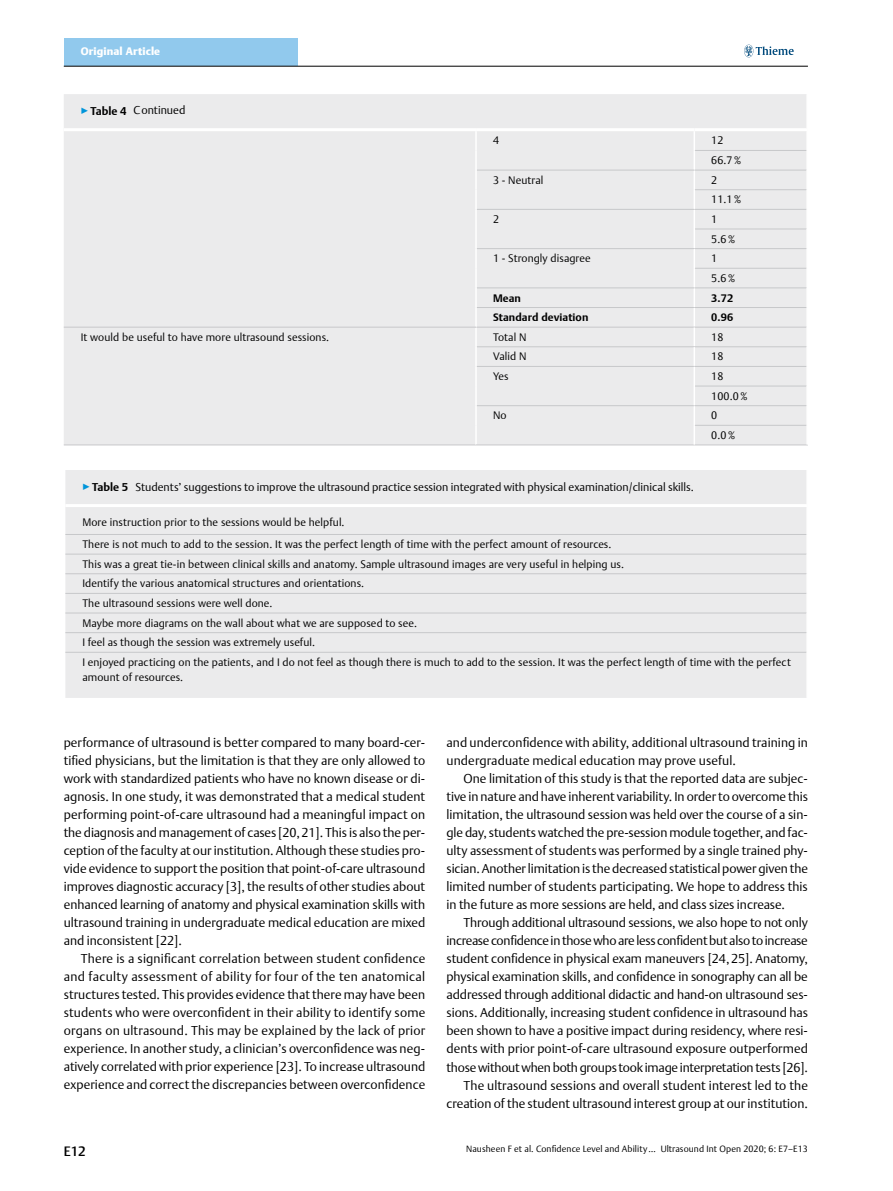
<style>
.page{position:relative;width:893px;height:1191px;background:#fff}
.page>*{position:absolute;margin:0;border:0;box-sizing:border-box;transform-origin:0 0}
.t1{font:500 13.5px "Thieme Argo 2011";color:#000}
.t2{font:300 12.75px/18px "Thieme Argo 2011";letter-spacing:-.005em;color:#000;text-align:justify}
.t3{font:300 11.25px "Thieme Argo 2011";color:#000}
.t4{font:300 10.8px/19.6px "Thieme Argo 2011";letter-spacing:.01em;color:#000}
.t5{font:700 10.8px "Thieme Argo 2011";letter-spacing:.01em;color:#000}
.t6{font:900 10.8px "Thieme Argo 2011";letter-spacing:.01em;color:#fff}
.t7{font:300 9px "Thieme Argo 2011";letter-spacing:.01em;color:#000}
.s1{color:#0095da}
.s2{font-weight:700}
</style>
<div class="page">
<div style="left:64px;top:38px;width:234px;height:28px;background:#91c9ed"></div>
<svg style="left:744px;top:45px;width:50px;height:12px"></svg>
<hr style="left:64px;top:66px;width:744px;height:1px;background:#000">
<div style="left:65px;top:470px;width:741px;height:228px;background:#ebebec"></div>
<hr style="left:65px;top:504px;width:743px;height:3px;background:#fff">
<hr style="left:65px;top:534px;width:741px;height:1px;background:#c7c8ca">
<hr style="left:65px;top:554px;width:741px;height:1px;background:#c7c8ca">
<hr style="left:65px;top:573px;width:741px;height:1px;background:#c7c8ca">
<hr style="left:65px;top:593px;width:741px;height:1px;background:#c7c8ca">
<hr style="left:65px;top:612px;width:741px;height:1px;background:#c7c8ca">
<hr style="left:65px;top:632px;width:741px;height:1px;background:#c7c8ca">
<hr style="left:65px;top:652px;width:741px;height:1px;background:#c7c8ca">
<div style="left:64px;top:94px;width:742px;height:350px;background:#ebebec"></div>
<hr style="left:64px;top:128px;width:412px;height:3px;background:#fff">
<hr style="left:476px;top:128px;width:218px;height:3px;background:#fff">
<hr style="left:694px;top:128px;width:114px;height:3px;background:#fff">
<hr style="left:695px;top:150px;width:111px;height:1px;background:#c7c8ca">
<hr style="left:694px;top:170px;width:112px;height:1px;background:#c7c8ca">
<hr style="left:695px;top:189px;width:111px;height:1px;background:#c7c8ca">
<hr style="left:694px;top:209px;width:112px;height:1px;background:#c7c8ca">
<hr style="left:695px;top:229px;width:111px;height:1px;background:#c7c8ca">
<hr style="left:694px;top:248px;width:112px;height:1px;background:#c7c8ca">
<hr style="left:695px;top:268px;width:111px;height:1px;background:#c7c8ca">
<hr style="left:694px;top:287px;width:112px;height:1px;background:#c7c8ca">
<hr style="left:477px;top:307px;width:217px;height:1px;background:#c7c8ca">
<hr style="left:694px;top:307px;width:112px;height:1px;background:#c7c8ca">
<hr style="left:476px;top:327px;width:218px;height:1px;background:#c7c8ca">
<hr style="left:694px;top:327px;width:112px;height:1px;background:#c7c8ca">
<hr style="left:477px;top:346px;width:217px;height:1px;background:#c7c8ca">
<hr style="left:694px;top:346px;width:112px;height:1px;background:#c7c8ca">
<hr style="left:694px;top:366px;width:112px;height:1px;background:#c7c8ca">
<hr style="left:695px;top:386px;width:111px;height:1px;background:#c7c8ca">
<hr style="left:694px;top:405px;width:112px;height:1px;background:#c7c8ca">
<hr style="left:475px;top:327px;width:2px;height:20px;background:#fff">
<svg style="left:475px;top:347px;width:2px;height:19px"></svg>
<hr style="left:64px;top:444px;width:412px;height:1px;background:#c7c8ca">
<svg style="left:475px;top:406px;width:2px;height:38px"></svg>
<hr style="left:476px;top:444px;width:218px;height:1px;background:#c7c8ca">
<hr style="left:477px;top:366px;width:217px;height:1px;background:#c7c8ca">
<hr style="left:477px;top:405px;width:217px;height:1px;background:#c7c8ca">
<hr style="left:475px;top:366px;width:2px;height:20px;background:#fff">
<hr style="left:475px;top:386px;width:2px;height:20px;background:#fff">
<hr style="left:477px;top:287px;width:217px;height:1px;background:#c7c8ca">
<hr style="left:477px;top:248px;width:217px;height:1px;background:#c7c8ca">
<hr style="left:693px;top:170px;width:2px;height:20px;background:#fff">
<hr style="left:477px;top:209px;width:217px;height:1px;background:#c7c8ca">
<svg style="left:693px;top:131px;width:2px;height:19px"></svg>
<hr style="left:693px;top:150px;width:2px;height:20px;background:#fff">
<hr style="left:477px;top:170px;width:217px;height:1px;background:#c7c8ca">
<hr style="left:695px;top:425px;width:111px;height:1px;background:#c7c8ca">
<hr style="left:694px;top:444px;width:114px;height:1px;background:#c7c8ca">
<svg style="left:693px;top:190px;width:2px;height:254px"></svg>
<svg style="left:475px;top:131px;width:2px;height:19px"></svg>
<hr style="left:475px;top:150px;width:2px;height:20px;background:#fff">
<hr style="left:475px;top:170px;width:2px;height:20px;background:#fff">
<svg style="left:475px;top:190px;width:2px;height:19px"></svg>
<hr style="left:475px;top:209px;width:2px;height:20px;background:#fff">
<hr style="left:475px;top:229px;width:2px;height:20px;background:#fff">
<svg style="left:475px;top:249px;width:2px;height:19px"></svg>
<hr style="left:475px;top:268px;width:2px;height:20px;background:#fff">
<svg style="left:475px;top:288px;width:2px;height:19px"></svg>
<hr style="left:475px;top:307px;width:2px;height:20px;background:#fff">
<hr style="left:64px;top:327px;width:412px;height:1px;background:#c7c8ca">
<div style="left:134px;top:105px;width:167px;height:14px;background:#ebebec"></div>
<p class="t6" style="left:81px;top:44px;width:81px">Original Article</p>
<p class="t3" style="left:134px;top:103px;width:53px">Continued</p>
<p class="t4" style="left:493px;top:131px;width:8px">4</p>
<p class="t4" style="left:711px;top:131px;width:31px">12<br>66.7%</p>
<p class="t4" style="left:493px;top:170px;width:52px">3 - Neutral</p>
<p class="t4" style="left:711px;top:170px;width:31px">2<br>11.1%</p>
<p class="t4" style="left:493px;top:209px;width:8px">2</p>
<p class="t4" style="left:711px;top:209px;width:25px">1<br>5.6%</p>
<p class="t4" style="left:493px;top:248px;width:99px">1 - Strongly disagree</p>
<p class="t4" style="left:711px;top:248px;width:25px">1<br>5.6%</p>
<p class="t5" style="left:493px;top:290px;width:29px">Mean</p>
<p class="t5" style="left:711px;top:290px;width:23px">3.72</p>
<p class="t5" style="left:493px;top:310px;width:97px">Standard deviation</p>
<p class="t5" style="left:711px;top:310px;width:23px">0.96</p>
<p class="t4" style="left:81px;top:327px;width:250px">It would be useful to have more ultrasound sessions.</p>
<p class="t4" style="left:493px;top:327px;width:35px">Total N</p>
<p class="t4" style="left:711px;top:327px;width:14px">18</p>
<p class="t4" style="left:493px;top:346px;width:35px">Valid N</p>
<p class="t4" style="left:711px;top:346px;width:14px">18</p>
<p class="t4" style="left:493px;top:366px;width:17px">Yes</p>
<p class="t4" style="left:711px;top:366px;width:38px">18<br>100.0%</p>
<p class="t4" style="left:493px;top:405px;width:15px">No</p>
<p class="t4" style="left:711px;top:405px;width:25px">0<br>0.0%</p>
<p class="t3" style="left:82px;top:479px;width:613px"><span class="s1">▶</span><span class="s2">Table 5</span> Students’ suggestions to improve the ultrasound practice session integrated with physical examination/clinical skills.</p>
<p class="t4" style="left:82px;top:511px;width:531px;line-height:22.2px">More instruction prior to the sessions would be helpful.<br>There is not much to add to the session. It was the perfect length of time with the perfect amount of resources.</p>
<p class="t4" style="left:82px;top:554px;width:710px">This was a great tie-in between clinical skills and anatomy. Sample ultrasound images are very useful in helping us.<br>Identify the various anatomical structures and orientations.<br>The ultrasound sessions were well done.<br>Maybe more diagrams on the wall about what we are supposed to see.<br>I feel as though the session was extremely useful.<br>I enjoyed practicing on the patients, and I do not feel as though there is much to add to the session. It was the perfect length of time with the perfect</p>
<p class="t4" style="left:82px;top:667px;width:102px">amount of resources.</p>
<p class="t2" style="left:64px;top:733px;width:363px">performance of ultrasound is better compared to many board-cer&shy;tified physicians, but the limitation is that they are only allowed to work with standardized patients who have no known disease or di&shy;agnosis. In one study, it was demonstrated that a medical student performing point-of-care ultrasound had a meaningful impact on the diagnosis and management of cases [20,21]. This is also the per&shy;ception of the faculty at our institution. Although these studies pro&shy;vide evidence to support the position that point-of-care ultrasound improves diagnostic accuracy [3], the results of other studies about enhanced learning of anatomy and physical examination skills with ultrasound training in undergraduate medical education are mixed and inconsistent [22].</p>
<p class="t2" style="left:64px;top:949px;width:363px;text-indent:17px">There is a significant correlation between student confidence and faculty assessment of ability for four of the ten anatomical structures tested. This provides evidence that there may have been students who were overconfident in their ability to identify some organs on ultrasound. This may be explained by the lack of prior experience. In another study, a clinician’s overconfidence was neg&shy;atively correlated with prior experience [23]. To increase ultrasound experience and correct the discrepancies between overconfidence</p>
<p class="t1" style="left:64px;top:1142px;width:24px">E12</p>
<p class="t2" style="left:446px;top:733px;width:363px">and underconfidence with ability, additional ultrasound training in undergraduate medical education may prove useful.</p>
<p class="t2" style="left:446px;top:769px;width:363px;text-indent:17px">One limitation of this study is that the reported data are subjec&shy;tive in nature and have inherent variability. In order to overcome this limitation, the ultrasound session was held over the course of a sin&shy;gle day, students watched the pre-session module together, and fac&shy;ulty assessment of students was performed by a single trained phy&shy;sician. Another limitation is the decreased statistical power given the limited number of students participating. We hope to address this in the future as more sessions are held, and class sizes increase.</p>
<p class="t2" style="left:446px;top:913px;width:363px;text-align:right">Through additional ultrasound sessions, we also hope to not only increase confidence in those who are less confident but also to increase student confidence in physical exam maneuvers [24,25]. Anatomy, physical examination skills, and confidence in sonography can all be addressed through additional didactic and hand-on ultrasound ses&shy;sions. Additionally, increasing student confidence in ultrasound has been shown to have a positive impact during residency, where resi&shy;dents with prior point-of-care ultrasound exposure outperformed those without when both groups took image interpretation tests [26].<br>The ultrasound sessions and overall student interest led to the creation of the student ultrasound interest group at our institution.</p>
<p class="t7" style="left:466px;top:1143px;width:343px">Nausheen F et al. Confidence Level and Ability … Ultrasound Int Open 2020; 6: E7–E13</p>
</div>
